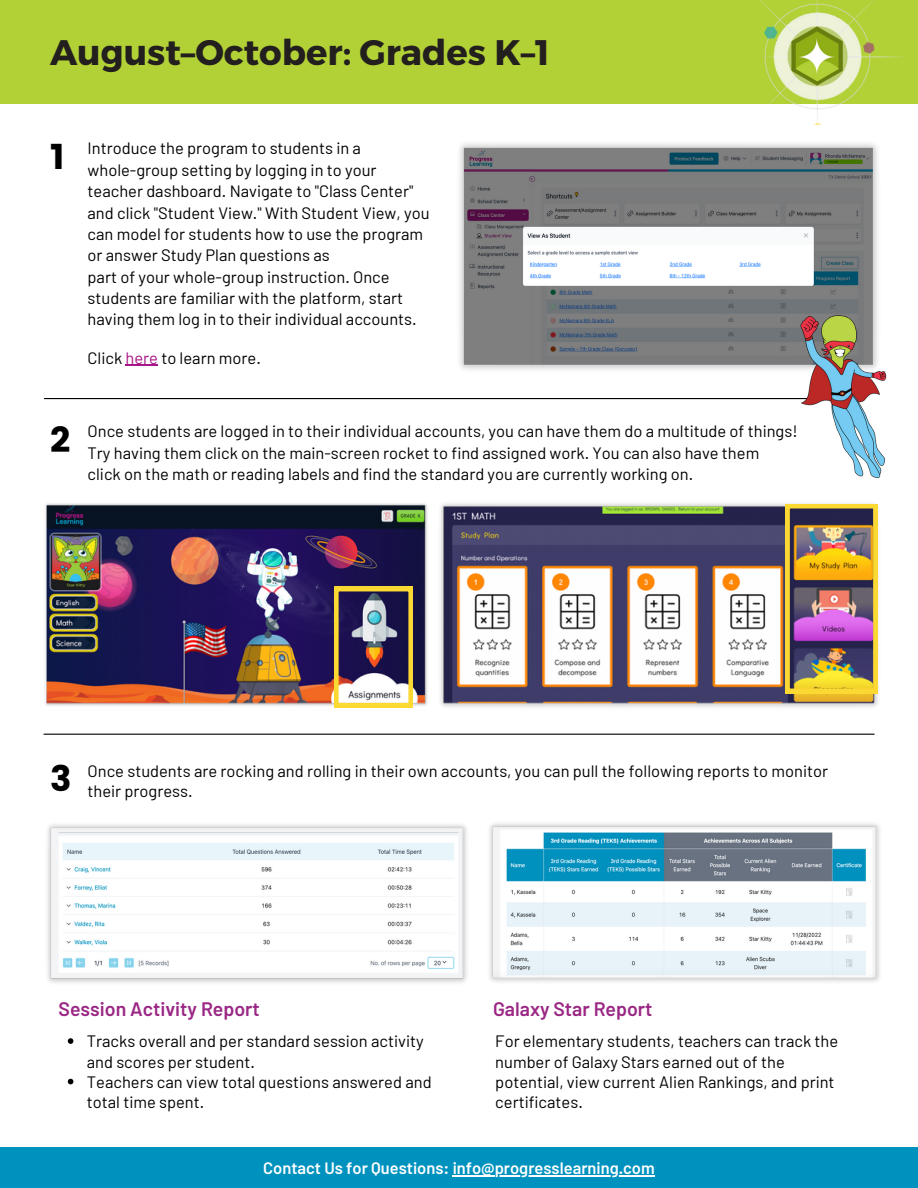
<style>
.page{position:relative;width:918px;height:1188px;background:#fff}
.page>*{position:absolute;margin:0;border:0;box-sizing:border-box;transform-origin:0 0}
.t1{font:700 35.55px "Montserrat";color:#231f1e}
.t2{font:35.55px "Poppins";color:#000}
.t3{font:600 19.5px "Barlow";color:#9a2784}
.t4{font:16.5px/21.3px "Barlow";color:#000}
.t5{font:600 16.5px "Barlow";color:#fff}
.s1{color:#a81587}
</style>
<div class="page">
<hr style="left:44px;top:398px;width:819px;height:1px;background:#000">
<hr style="left:44px;top:734px;width:830px;height:1px;background:#000">
<div style="left:0;top:0;width:918px;height:104px;background:#b2d136"></div>
<img style="left:45px;top:503px;width:383px;height:205px">
<img style="left:440px;top:503px;width:438px;height:204px">
<img style="left:785px;top:504px;width:93px;height:189px">
<hr style="left:126px;top:365px;width:32px;height:1px;background:#a81587">
<svg style="left:334px;top:587px;width:79px;height:120px;background:#827672"></svg>
<img style="left:760px;top:0;width:144px;height:125px">
<svg style="left:68px;top:1038px;width:5px;height:6px"></svg>
<svg style="left:68px;top:1079px;width:5px;height:5px"></svg>
<img style="left:459px;top:143px;width:419px;height:227px">
<img style="left:791px;top:306px;width:96px;height:173px">
<img style="left:489px;top:823px;width:391px;height:159px">
<img style="left:47px;top:824px;width:420px;height:159px">
<div style="left:0;top:1147px;width:918px;height:41px;background:#0092bf"></div>
<hr style="left:453px;top:1175px;width:42px;height:1px;background:#fff">
<hr style="left:495px;top:1175px;width:160px;height:1px;background:#fff">
<p class="t1" style="left:50px;top:29px;width:501px">August–October: Grades K–1</p>
<p class="t2" style="left:50px;top:136px;width:16px">1</p>
<p class="t4" style="left:88px;top:137px;width:275px">Introduce the program to students in a</p>
<p class="t4" style="left:88px;top:159px;width:344px">whole-group setting by logging in to your teacher dashboard. Navigate to "Class Center" and click "Student View." With Student View, you can model for students how to use the program or answer Study Plan questions as</p>
<p class="t4" style="left:88px;top:265px;width:331px">part of your whole-group instruction. Once students are familiar with the platform, start having them log in to their individual accounts.</p>
<p class="t4" style="left:88px;top:346px;width:175px">Click <span class="s1">here</span> to learn more.</p>
<p class="t2" style="left:50px;top:419px;width:22px">2</p>
<p class="t4" style="left:88px;top:420px;width:712px">Once students are logged in to their individual accounts, you can have them do a multitude of things!<br>Try having them click on the main-screen rocket to find assigned work. You can also have them</p>
<p class="t4" style="left:88px;top:463px;width:607px">click on the math or reading labels and find the standard you are currently working on.</p>
<p class="t2" style="left:50px;top:758px;width:23px">3</p>
<p class="t4" style="left:88px;top:760px;width:742px">Once students are rocking and rolling in their own accounts, you can pull the following reports to monitor</p>
<p class="t4" style="left:88px;top:780px;width:107px">their progress.</p>
<p class="t3" style="left:59px;top:996px;width:203px">Session Activity Report</p>
<p class="t3" style="left:493px;top:996px;width:161px">Galaxy Star Report</p>
<p class="t4" style="left:87px;top:1031px;width:338px;line-height:20.2px">Tracks overall and per standard session activity and scores per student.</p>
<p class="t4" style="left:87px;top:1071px;width:346px;line-height:20.2px">Teachers can view total questions answered and total time spent.</p>
<p class="t4" style="left:495px;top:1031px;width:344px;line-height:20.2px">For elementary students, teachers can track the number of Galaxy Stars earned out of the potential, view current Alien Rankings, and print certificates.</p>
<p class="t5" style="left:263px;top:1157px;width:393px">Contact Us for Questions: info@progresslearning.com</p>
</div>
